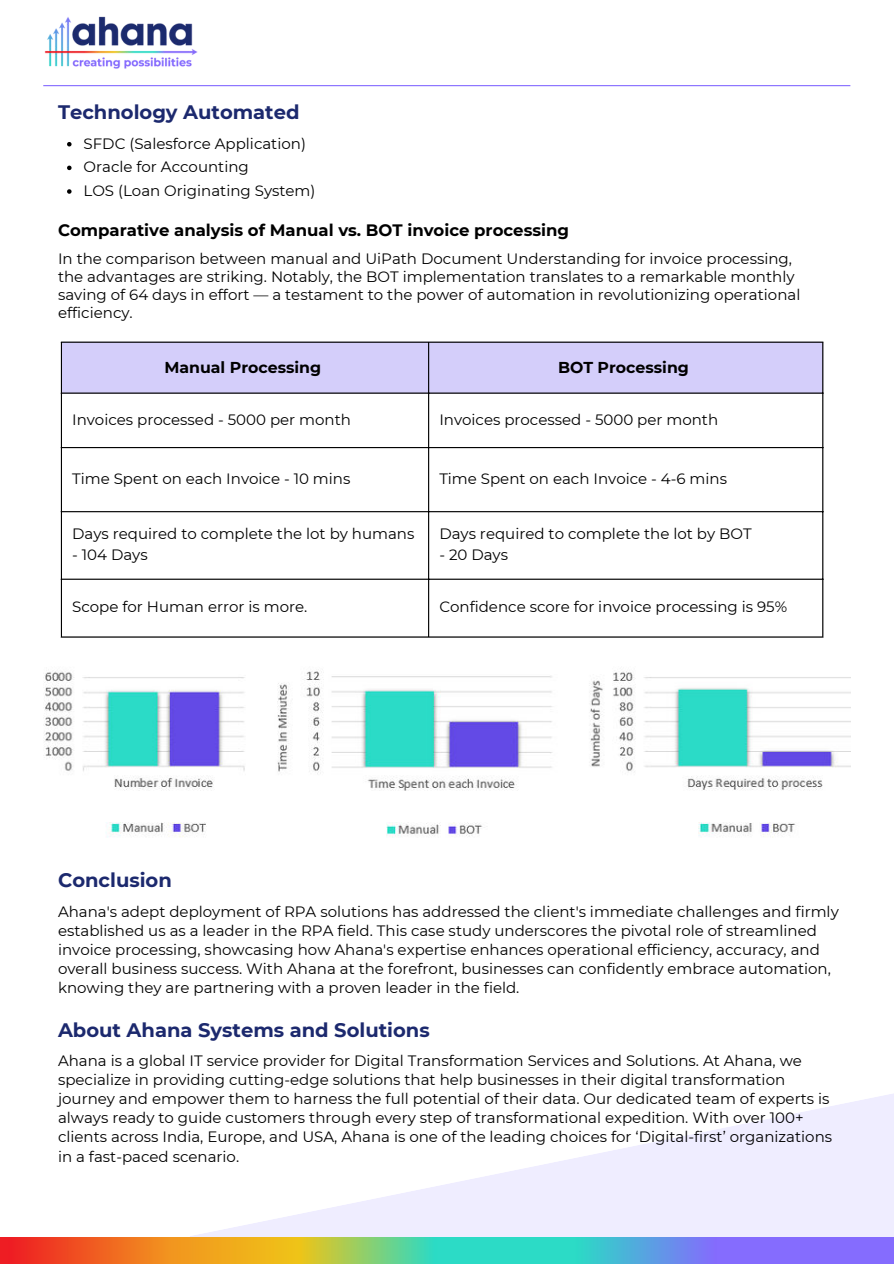
<style>
.page{position:relative;width:894px;height:1264px;background:#fff}
.page>*{position:absolute;margin:0;border:0;box-sizing:border-box;transform-origin:0 0}
.t1{font:700 19.5px "Montserrat";color:#1c296e}
.t2{font:700 16.5px "Montserrat";color:#000}
.t3{font:700 15.75px "Montserrat";color:#000}
.t4{font:15px/19.2px "Montserrat";color:#000}
</style>
<div class="page">
<svg style="left:190px;top:1094px;width:703px;height:143px;fill:#efedff"></svg>
<img style="left:0;top:1237px;width:893px;height:26px">
<img style="left:44px;top:16px;width:154px;height:53px">
<hr style="left:43px;top:85px;width:807px;height:1px;background:#856bff">
<img style="left:44px;top:671px;width:806px;height:167px">
<div style="left:62px;top:343px;width:760px;height:49px;background:#d4cefa"></div>
<hr style="left:61px;top:343px;width:1px;height:293px;background:#000">
<hr style="left:428px;top:343px;width:1px;height:293px;background:#000">
<hr style="left:822px;top:343px;width:1px;height:293px;background:#000">
<hr style="left:61px;top:341px;width:762px;height:2px;background:#000">
<hr style="left:61px;top:392px;width:762px;height:1px;background:#000">
<hr style="left:61px;top:447px;width:762px;height:1px;background:#000">
<hr style="left:61px;top:511px;width:762px;height:1px;background:#000">
<hr style="left:61px;top:578px;width:762px;height:1px;background:#000">
<hr style="left:61px;top:636px;width:762px;height:1px;background:#000">
<svg style="left:67px;top:142px;width:4px;height:4px"></svg>
<svg style="left:67px;top:166px;width:4px;height:4px"></svg>
<svg style="left:67px;top:189px;width:4px;height:5px"></svg>
<h1 class="t1" style="left:58px;top:98px;width:243px">Technology Automated</h1>
<p class="t4" style="left:83px;top:131px;width:233px;line-height:23.7px">SFDC (Salesforce Application)<br>Oracle for Accounting<br>LOS (Loan Originating System)</p>
<p class="t2" style="left:58px;top:218px;width:512px">Comparative analysis of Manual vs. BOT invoice processing</p>
<p class="t4" style="left:58px;top:249px;width:743px;line-height:18px">In the comparison between manual and UiPath Document Understanding for invoice processing, the advantages are striking. Notably, the BOT implementation translates to a remarkable monthly saving of 64 days in effort — a testament to the power of automation in revolutionizing operational efficiency.</p>
<p class="t3" style="left:164px;top:356px;width:158px">Manual Processing</p>
<p class="t3" style="left:558px;top:356px;width:132px">BOT Processing</p>
<p class="t4" style="left:72px;top:410px;width:280px">Invoices processed - 5000 per month</p>
<p class="t4" style="left:439px;top:410px;width:280px">Invoices processed - 5000 per month</p>
<p class="t4" style="left:72px;top:468px;width:280px">Time Spent on each Invoice - 10 mins</p>
<p class="t4" style="left:439px;top:468px;width:289px">Time Spent on each Invoice - 4-6 mins</p>
<p class="t4" style="left:72px;top:524px;width:344px">Days required to complete the lot by humans</p>
<p class="t4" style="left:72px;top:544px;width:77px">- 104 Days</p>
<p class="t4" style="left:439px;top:524px;width:314px">Days required to complete the lot by BOT</p>
<p class="t4" style="left:439px;top:544px;width:70px">- 20 Days</p>
<p class="t4" style="left:72px;top:597px;width:237px">Scope for Human error is more.</p>
<p class="t4" style="left:439px;top:597px;width:349px">Confidence score for invoice processing is 95%</p>
<h1 class="t1" style="left:58px;top:866px;width:115px">Conclusion</h1>
<p class="t4" style="left:58px;top:901px;width:782px">Ahana's adept deployment of RPA solutions has addressed the client's immediate challenges and firmly established us as a leader in the RPA field. This case study underscores the pivotal role of streamlined invoice processing, showcasing how Ahana's expertise enhances operational efficiency, accuracy, and overall business success. With Ahana at the forefront, businesses can confidently embrace automation, knowing they are partnering with a proven leader in the field.</p>
<h1 class="t1" style="left:58px;top:1015px;width:373px">About Ahana Systems and Solutions</h1>
<p class="t4" style="left:58px;top:1050px;width:775px">Ahana is a global IT service provider for Digital Transformation Services and Solutions. At Ahana, we specialize in providing cutting-edge solutions that help businesses in their digital transformation journey and empower them to harness the full potential of their data. Our dedicated team of experts is always ready to guide customers through every step of transformational expedition. With over 100+ clients across India, Europe, and USA, Ahana is one of the leading choices for ‘Digital-first’ organizations in a fast-paced scenario.</p>
</div>
